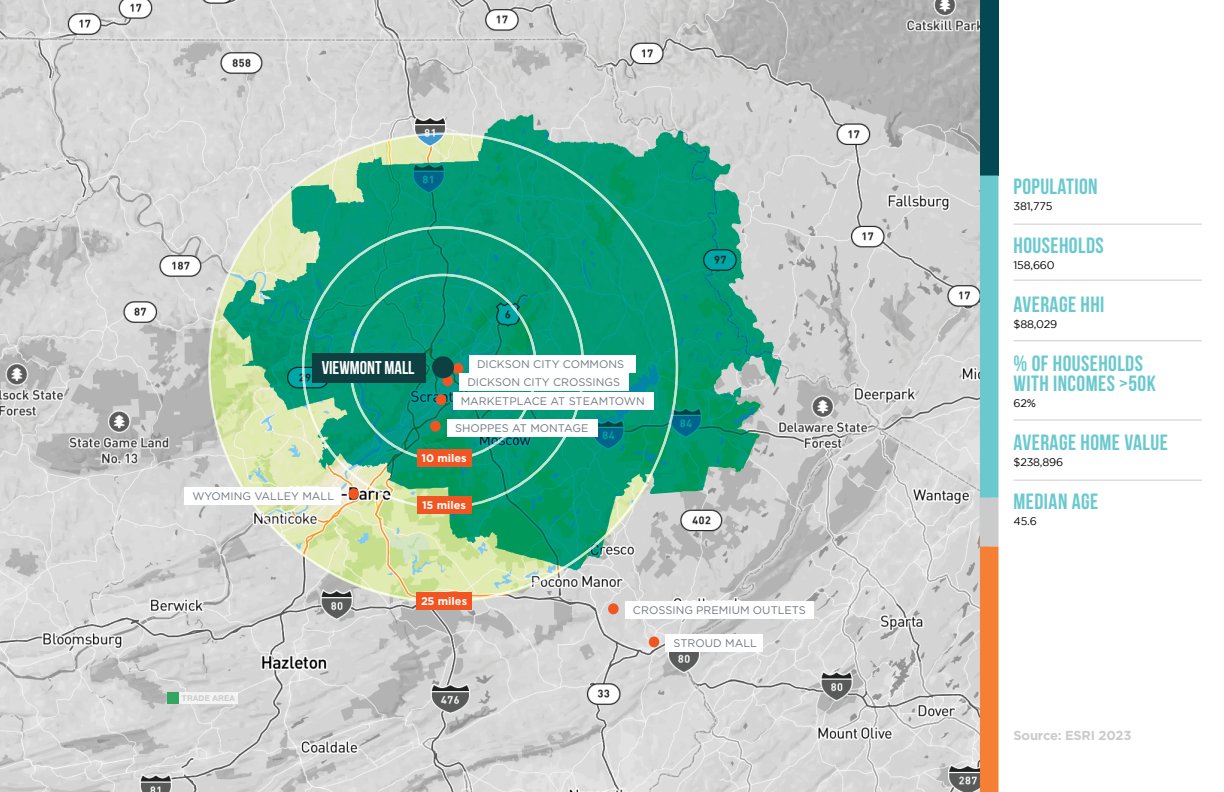
<style>
.page{position:relative;width:1224px;height:792px;background:#fff}
.page>*{position:absolute;margin:0;border:0;box-sizing:border-box;transform-origin:0 0}
.t1{font:700 22.1px/20.5px "Bebas Neue";letter-spacing:.02em;color:#69c9ce}
.t2{font:700 18.5px "Bebas Neue";color:#fff}
.t3{font:700 13px "Gotham";letter-spacing:-.02em;color:#cbcbcb}
.t4{font:11px "Gotham";color:#6f7a83}
.t5{font:11px "Gotham";letter-spacing:-.02em;color:#000}
.t6{font:700 11px "Gotham";color:#fff}
.t7{font:700 8px "Helvetica Neue LT Std";letter-spacing:.02em;color:#cbcbcb}
</style>
<div class="page">
<img style="left:0;top:0;width:989px;height:792px">
<img style="left:209px;top:114px;width:552px;height:489px">
<img style="left:484px;top:114px;width:277px;height:380px">
<img style="left:209px;top:133px;width:444px;height:469px">
<img style="left:291px;top:136px;width:387px;height:432px">
<img style="left:302px;top:226px;width:282px;height:283px">
<img style="left:350px;top:274px;width:187px;height:187px">
<div style="left:416px;top:592px;width:56px;height:17px;background:#f15622"></div>
<div style="left:417px;top:497px;width:54px;height:17px;background:#f15622"></div>
<div style="left:417px;top:449px;width:54px;height:18px;background:#f15622"></div>
<div style="left:469px;top:356px;width:166px;height:17px;background:#fff"></div>
<div style="left:459px;top:374px;width:170px;height:17px;background:#fff"></div>
<svg style="left:436px;top:394px;width:10px;height:11px"></svg>
<div style="left:453px;top:393px;width:200px;height:17px;background:#fff"></div>
<svg style="left:430px;top:421px;width:11px;height:11px"></svg>
<div style="left:447px;top:419px;width:150px;height:17px;background:#fff"></div>
<svg style="left:608px;top:603px;width:11px;height:11px"></svg>
<div style="left:625px;top:602px;width:189px;height:17px;background:#fff"></div>
<svg style="left:649px;top:637px;width:10px;height:10px"></svg>
<div style="left:666px;top:635px;width:97px;height:17px;background:#fff"></div>
<svg style="left:348px;top:488px;width:11px;height:11px"></svg>
<div style="left:184px;top:487px;width:157px;height:17px;background:#fff"></div>
<svg style="left:432px;top:356px;width:31px;height:30px"></svg>
<div style="left:312px;top:353px;width:113px;height:29px;background:#0e4042"></div>
<div style="left:167px;top:692px;width:12px;height:12px;background:#33a762"></div>
<div style="left:179px;top:692px;width:59px;height:12px;background:#f2f2f2"></div>
<div style="left:980px;top:0;width:18px;height:175px;background:#034853"></div>
<svg style="left:980px;top:176px;width:18px;height:616px"></svg>
<hr style="left:1014px;top:224px;width:188px;height:1px;background:#cbcbcb">
<hr style="left:1014px;top:280px;width:188px;height:1px;background:#cbcbcb">
<hr style="left:1014px;top:340px;width:188px;height:1px;background:#cbcbcb">
<hr style="left:1014px;top:419px;width:188px;height:1px;background:#cbcbcb">
<hr style="left:1014px;top:480px;width:188px;height:1px;background:#cbcbcb">
<h2 class="t2" style="left:322px;top:358px;width:94px">VIEWMONT MALL</h2>
<p class="t4" style="left:477px;top:357px;width:149px">DICKSON CITY COMMONS</p>
<p class="t4" style="left:467px;top:375px;width:154px">DICKSON CITY CROSSINGS</p>
<p class="t4" style="left:461px;top:394px;width:186px">MARKETPLACE AT STEAMTOWN</p>
<p class="t4" style="left:455px;top:421px;width:135px">SHOPPES AT MONTAGE</p>
<p class="t4" style="left:192px;top:489px;width:143px">WYOMING VALLEY MALL</p>
<p class="t7" style="left:182px;top:693px;width:54px">TRADE AREA</p>
<p class="t6" style="left:422px;top:452px;width:47px">10 miles</p>
<p class="t6" style="left:422px;top:499px;width:45px">15 miles</p>
<p class="t6" style="left:421px;top:594px;width:48px">25 miles</p>
<p class="t4" style="left:633px;top:603px;width:174px">CROSSING PREMIUM OUTLETS</p>
<p class="t4" style="left:674px;top:637px;width:85px">STROUD MALL</p>
<h1 class="t1" style="left:1014px;top:176px;width:86px">POPULATION</h1>
<p class="t5" style="left:1014px;top:200px;width:40px">381,775</p>
<h1 class="t1" style="left:1014px;top:235px;width:92px">HOUSEHOLDS</h1>
<p class="t5" style="left:1014px;top:259px;width:43px">158,660</p>
<h1 class="t1" style="left:1014px;top:294px;width:92px">AVERAGE HHI</h1>
<p class="t5" style="left:1014px;top:318px;width:45px">$88,029</p>
<h1 class="t1" style="left:1014px;top:353px;width:144px">% OF HOUSEHOLDS<br>WITH INCOMES &gt;50K</h1>
<p class="t5" style="left:1014px;top:397px;width:24px">62%</p>
<h1 class="t1" style="left:1014px;top:432px;width:156px">AVERAGE HOME VALUE</h1>
<p class="t5" style="left:1014px;top:456px;width:51px">$238,896</p>
<h1 class="t1" style="left:1014px;top:491px;width:86px">MEDIAN AGE</h1>
<p class="t5" style="left:1014px;top:515px;width:25px">45.6</p>
<p class="t3" style="left:1014px;top:727px;width:119px">Source: ESRI 2023</p>
</div>
